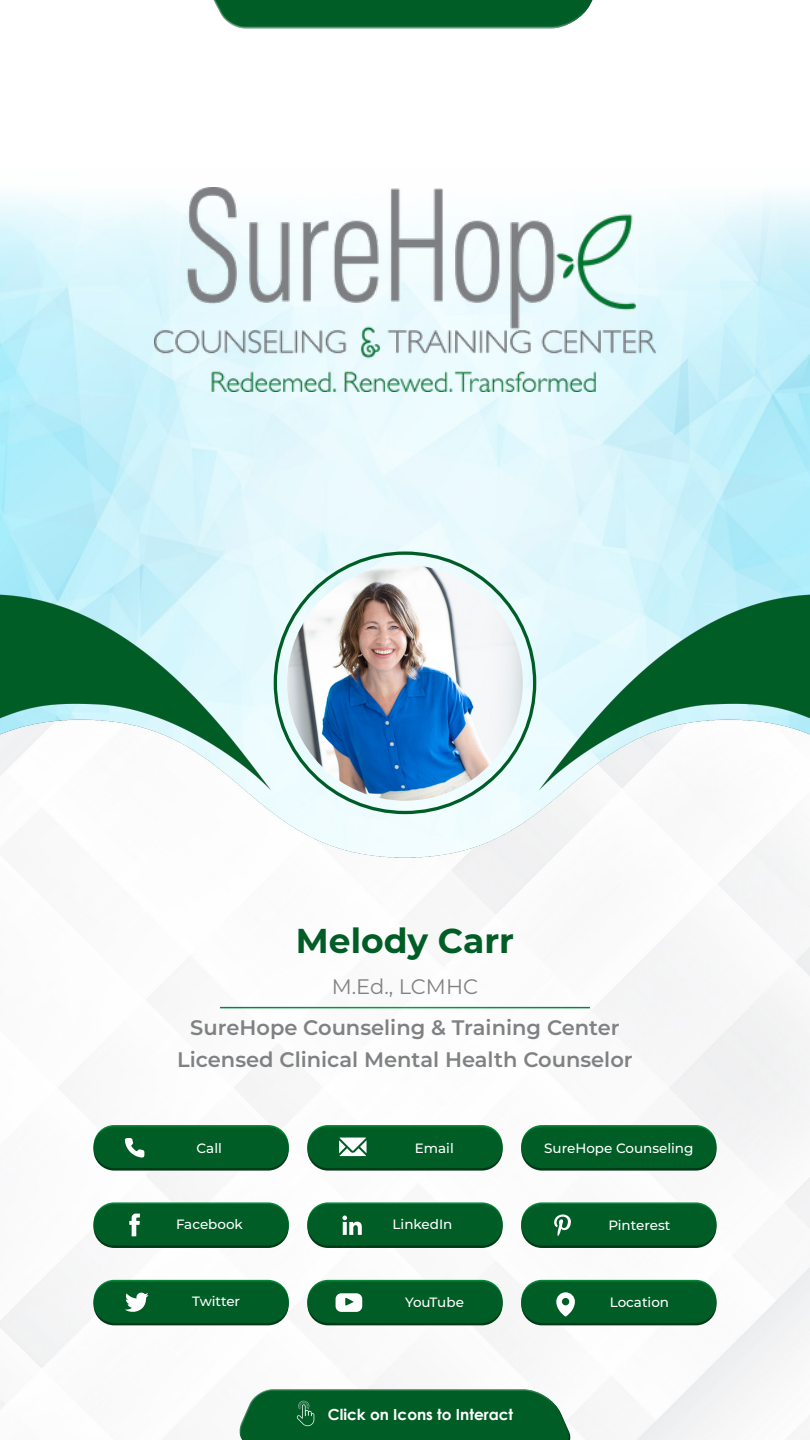
<style>
.page{position:relative;width:810px;height:1440px;background:#fff}
.page>*{position:absolute;margin:0;border:0;box-sizing:border-box;transform-origin:0 0}
.t1{font:700 34.5px "Montserrat";color:#005d26}
.t2{font:600 21px/31.3px "Montserrat";color:#7f8183;text-align:center}
.t3{font:21px "Montserrat";color:#7f8183}
.t4{font:700 15.3px "Century Gothic";color:#fff}
.t5{font:500 13.5px "Montserrat";color:#fff}
</style>
<div class="page">
<img style="left:0;top:193px;width:810px;height:1247px">
<div style="left:237px;top:1386px;width:326px;height:53px;background:#fff"></div>
<svg style="left:235px;top:1389px;width:338px;height:51px;background:#176b39"></svg>
<img style="left:155px;top:187px;width:500px;height:204px">
<div style="left:205px;top:0;width:397px;height:32px;background:#fff;opacity:.75"></div>
<div style="left:207px;top:0;width:398px;height:14px;background:#000;opacity:.75"></div>
<hr style="left:220px;top:1007px;width:370px;height:1px;background:#fff">
<div style="left:521px;top:1129px;width:195px;height:41px;background:#013a18;border-radius:21px"></div>
<svg style="left:521px;top:1125px;width:195px;height:41px"></svg>
<div style="left:521px;top:1126px;width:195px;height:42px;background:#005d26;border-radius:21px"></div>
<div style="left:94px;top:1129px;width:195px;height:41px;background:#013a18;border-radius:21px"></div>
<svg style="left:94px;top:1125px;width:195px;height:41px"></svg>
<div style="left:94px;top:1126px;width:195px;height:42px;background:#005d26;border-radius:21px"></div>
<svg style="left:125px;top:1138px;width:19px;height:19px"></svg>
<div style="left:307px;top:1129px;width:196px;height:41px;background:#013a18;border-radius:21px"></div>
<svg style="left:307px;top:1125px;width:196px;height:41px"></svg>
<div style="left:307px;top:1126px;width:196px;height:42px;background:#005d26;border-radius:21px"></div>
<svg style="left:339px;top:1137px;width:28px;height:19px"></svg>
<svg style="left:94px;top:1206px;width:195px;height:42px"></svg>
<svg style="left:94px;top:1202px;width:195px;height:42px"></svg>
<div style="left:94px;top:1204px;width:195px;height:41px;background:#005d26;border-radius:21px"></div>
<svg style="left:129px;top:1213px;width:11px;height:23px"></svg>
<svg style="left:307px;top:1206px;width:196px;height:42px"></svg>
<svg style="left:307px;top:1202px;width:196px;height:42px"></svg>
<div style="left:307px;top:1204px;width:196px;height:41px;background:#005d26;border-radius:21px"></div>
<svg style="left:342px;top:1215px;width:20px;height:20px"></svg>
<div style="left:521px;top:1284px;width:195px;height:41px;background:#013a18;border-radius:21px"></div>
<svg style="left:521px;top:1280px;width:195px;height:41px"></svg>
<div style="left:521px;top:1281px;width:195px;height:42px;background:#005d26;border-radius:21px"></div>
<svg style="left:556px;top:1292px;width:19px;height:24px"></svg>
<div style="left:94px;top:1284px;width:195px;height:41px;background:#013a18;border-radius:21px"></div>
<svg style="left:94px;top:1280px;width:195px;height:41px"></svg>
<div style="left:94px;top:1281px;width:195px;height:42px;background:#005d26;border-radius:21px"></div>
<svg style="left:125px;top:1292px;width:23px;height:20px"></svg>
<div style="left:307px;top:1284px;width:196px;height:41px;background:#013a18;border-radius:21px"></div>
<svg style="left:307px;top:1280px;width:196px;height:41px"></svg>
<div style="left:307px;top:1281px;width:196px;height:42px;background:#005d26;border-radius:21px"></div>
<svg style="left:336px;top:1293px;width:26px;height:19px"></svg>
<svg style="left:521px;top:1206px;width:195px;height:42px"></svg>
<svg style="left:521px;top:1202px;width:195px;height:42px"></svg>
<div style="left:521px;top:1204px;width:195px;height:41px;background:#005d26;border-radius:21px"></div>
<svg style="left:554px;top:1214px;width:17px;height:22px"></svg>
<img style="left:287px;top:565px;width:236px;height:236px;border-radius:118px">
<h1 class="t1" style="left:296px;top:916px;width:220px">Melody Carr</h1>
<h2 class="t3" style="left:332px;top:972px;width:148px">M.Ed., LCMHC</h2>
<h2 class="t2" style="left:177px;top:1011px;width:457px">SureHope Counseling &amp; Training Center<br>Licensed Clinical Mental Health Counselor</h2>
<p class="t5" style="left:197px;top:1138px;width:27px">Call</p>
<p class="t5" style="left:415px;top:1138px;width:40px">Email</p>
<p class="t5" style="left:544px;top:1138px;width:151px">SureHope Counseling</p>
<p class="t5" style="left:176px;top:1214px;width:68px">Facebook</p>
<p class="t5" style="left:393px;top:1214px;width:61px">LinkedIn</p>
<p class="t5" style="left:608px;top:1215px;width:64px">Pinterest</p>
<p class="t5" style="left:192px;top:1292px;width:49px">Twitter</p>
<p class="t5" style="left:405px;top:1293px;width:60px">YouTube</p>
<p class="t5" style="left:610px;top:1292px;width:61px">Location</p>
<p class="t4" style="left:328px;top:1402px;width:187px">Click on Icons to Interact</p>
</div>
